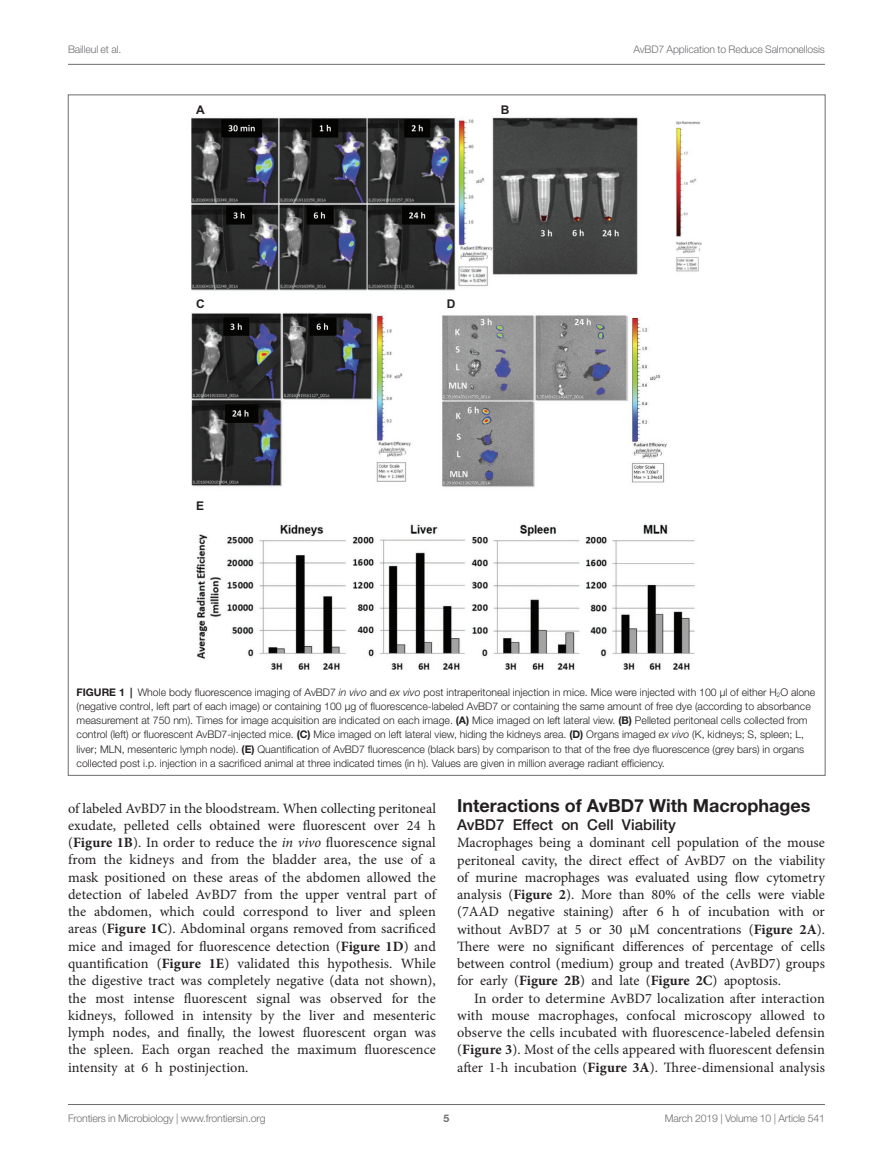
<style>
.page{position:relative;width:893px;height:1170px;background:#fff}
.page>*{position:absolute;margin:0;border:0;box-sizing:border-box;transform-origin:0 0}
.HEAD_2{font:700 18px "Helvetica Neue LT Std";color:#231f20}
.HEAD_3_after_HEAD_2{font:500 15px "Helvetica Neue LT Std";color:#231f20}
.TEXT_FLUSH{font:14.25px/17.2px "Minion Pro";color:#231f20;text-align:justify}
.TEXT{font:14.25px/17.2px "Minion Pro";letter-spacing:.01em;color:#231f20;text-align:justify}
.t1{font:700 12px "Arial";color:#231f20}
.FIG_LEG{font:300 10.5px/14.2px "Helvetica Neue LT Std";color:#231f20}
.t2{font:300 10.5px "Helvetica Neue LT Std";letter-spacing:-.015em;color:#6c6d70}
.t3{font:700 10.5px "Helvetica Neue LT Std";color:#6c6d70}
.s1{font-weight:700}
.s2{font-style:italic}
</style>
<div class="page">
<hr style="left:68px;top:64px;width:757px;height:1px;background:#6c6d70">
<hr style="left:68px;top:1104px;width:757px;height:1px;background:#6c6d70">
<img style="left:192px;top:117px;width:510px;height:553px">
<p class="t2" style="left:68px;top:42px;width:55px">Bailleul et al.</p>
<p class="t2" style="left:633px;top:42px;width:193px">AvBD7 Application to Reduce Salmonellosis</p>
<p class="t1" style="left:196px;top:101px;width:10px">A</p>
<p class="t1" style="left:196px;top:296px;width:10px">C</p>
<p class="t1" style="left:196px;top:498px;width:10px">E</p>
<p class="t1" style="left:501px;top:101px;width:10px">B</p>
<p class="t1" style="left:447px;top:296px;width:10px">D</p>
<p class="FIG_LEG" style="left:77px;top:684px;width:740px"><span class="s1">FIGURE 1 |</span> Whole body fluorescence imaging of AvBD7 <span class="s2">in vivo</span> and <span class="s2">ex vivo</span> post intraperitoneal injection in mice. Mice were injected with 100 μl of either H<sub>2</sub>O alone (negative control, left part of each image) or containing 100 μg of fluorescence-labeled AvBD7 or containing the same amount of free dye (according to absorbance measurement at 750 nm). Times for image acquisition are indicated on each image. <span class="s1">(A)</span> Mice imaged on left lateral view. <span class="s1">(B)</span> Pelleted peritoneal cells collected from control (left) or fluorescent AvBD7-injected mice. <span class="s1">(C)</span> Mice imaged on left lateral view, hiding the kidneys area. <span class="s1">(D)</span> Organs imaged <span class="s2">ex vivo</span> (K, kidneys; S, spleen; L, liver; MLN, mesenteric lymph node). <span class="s1">(E)</span> Quantification of AvBD7 fluorescence (black bars) by comparison to that of the free dye fluorescence (grey bars) in organs collected post i.p. injection in a sacrificed animal at three indicated times (in h). Values are given in million average radiant efficiency.</p>
<p class="TEXT_FLUSH" style="left:68px;top:799px;width:369px">of labeled AvBD7 in the bloodstream. When collecting peritoneal exudate, pelleted cells obtained were fluorescent over 24 h (<span class="s1">Figure 1B</span>). In order to reduce the <span class="s2">in vivo</span> fluorescence signal from the kidneys and from the bladder area, the use of a mask positioned on these areas of the abdomen allowed the detection of labeled AvBD7 from the upper ventral part of the abdomen, which could correspond to liver and spleen areas (<span class="s1">Figure 1C</span>). Abdominal organs removed from sacrificed mice and imaged for fluorescence detection (<span class="s1">Figure 1D</span>) and quantification (<span class="s1">Figure 1E</span>) validated this hypothesis. While the digestive tract was completely negative (data not shown), the most intense fluorescent signal was observed for the kidneys, followed in intensity by the liver and mesenteric lymph nodes, and finally, the lowest fluorescent organ was the spleen. Each organ reached the maximum fluorescence intensity at 6 h postinjection.</p>
<p class="HEAD_2" style="left:457px;top:794px;width:355px">Interactions of AvBD7 With Macrophages</p>
<p class="HEAD_3_after_HEAD_2" style="left:457px;top:815px;width:220px">AvBD7 Effect on Cell Viability</p>
<p class="TEXT_FLUSH" style="left:457px;top:834px;width:369px">Macrophages being a dominant cell population of the mouse peritoneal cavity, the direct effect of AvBD7 on the viability of murine macrophages was evaluated using flow cytometry analysis (<span class="s1">Figure 2</span>). More than 80% of the cells were viable (7AAD negative staining) after 6 h of incubation with or without AvBD7 at 5 or 30 μM concentrations (<span class="s1">Figure 2A</span>).<br>There were no significant differences of percentage of cells between control (medium) group and treated (AvBD7) groups for early (<span class="s1">Figure 2B</span>) and late (<span class="s1">Figure 2C</span>) apoptosis.</p>
<p class="TEXT" style="left:457px;top:989px;width:369px;text-indent:17px">In order to determine AvBD7 localization after interaction with mouse macrophages, confocal microscopy allowed to observe the cells incubated with fluorescence-labeled defensin (<span class="s1">Figure 3</span>). Most of the cells appeared with fluorescent defensin after 1-h incubation (<span class="s1">Figure 3A</span>). Three-dimensional analysis</p>
<p class="t2" style="left:68px;top:1111px;width:199px">Frontiers in Microbiology | www.frontiersin.org</p>
<p class="t3" style="left:444px;top:1111px;width:7px">5</p>
<p class="t2" style="left:665px;top:1111px;width:161px">March 2019 | Volume 10 | Article 541</p>
</div>
